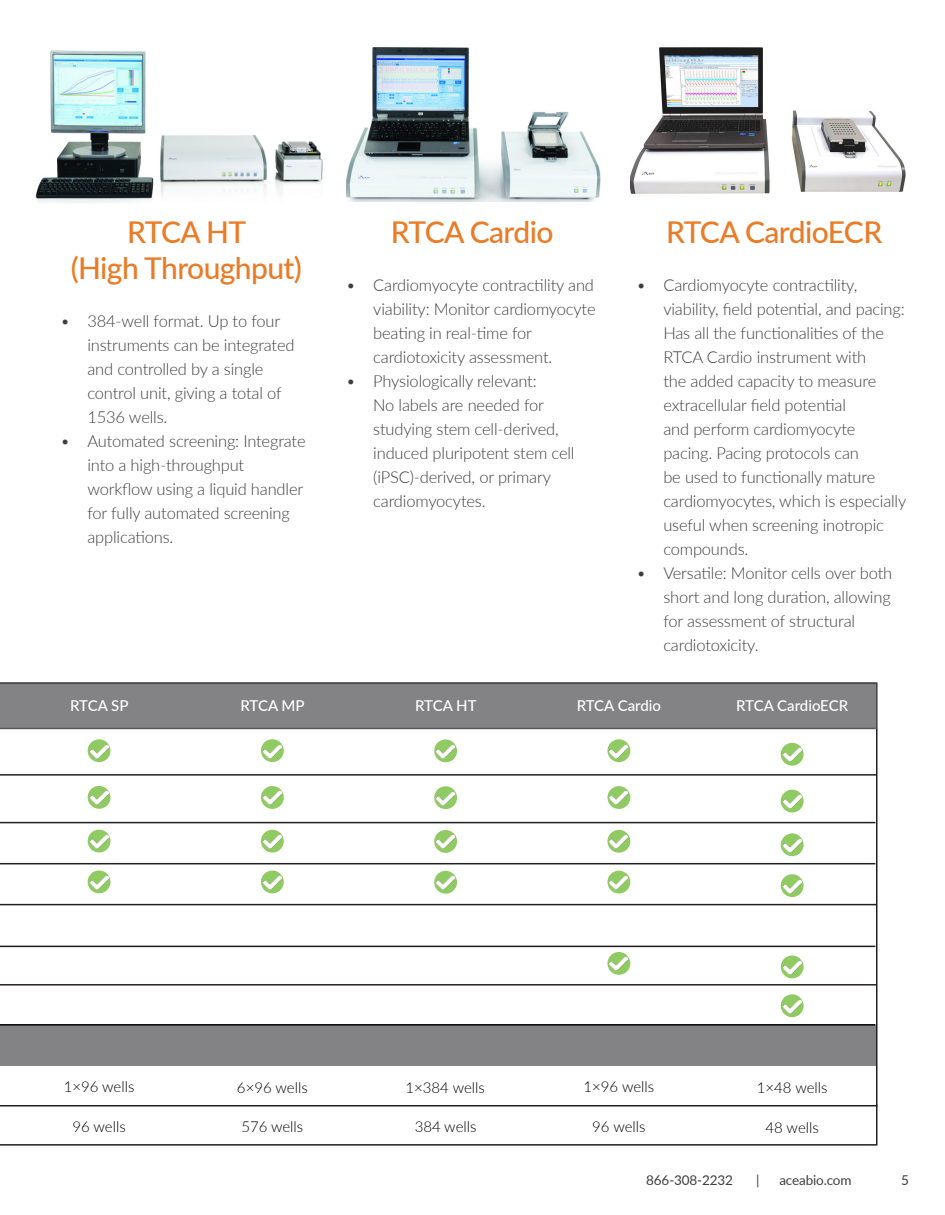
<style>
.page{position:relative;width:945px;height:1215px;background:#fff}
.page>*{position:absolute;margin:0;border:0;box-sizing:border-box;transform-origin:0 0}
.Orange_Subhead{font:500 30px "Lato";letter-spacing:-.02em;color:#ea7b27}
.t1{font:300 16.5px/24px "Lato";letter-spacing:-.01em;color:#3e3e3f}
.Lato_Reg{font:300 15px "Lato";color:#000}
.Lato_Reg-2{font:500 15px "Lato";color:#fff}
.t2{font:13.5px "Lato";letter-spacing:-.01em;color:#3e3e3f}
</style>
<div class="page">
<img style="left:35px;top:50px;width:288px;height:153px">
<img style="left:346px;top:47px;width:255px;height:154px">
<img style="left:631px;top:47px;width:275px;height:147px">
<svg style="left:0;top:683px;width:878px;height:463px"></svg>
<div style="left:0;top:683px;width:877px;height:46px;background:#838385"></div>
<hr style="left:0;top:728px;width:875px;height:1px;background:#57585a">
<hr style="left:0;top:774px;width:877px;height:2px;background:#231f20">
<hr style="left:0;top:822px;width:875px;height:1px;background:#231f20">
<hr style="left:0;top:863px;width:875px;height:1px;background:#231f20">
<hr style="left:0;top:904px;width:877px;height:1px;background:#231f20">
<hr style="left:0;top:946px;width:875px;height:1px;background:#231f20">
<hr style="left:0;top:984px;width:876px;height:2px;background:#231f20">
<hr style="left:0;top:1024px;width:875px;height:2px;background:#000">
<hr style="left:0;top:1105px;width:877px;height:2px;background:#231f20">
<div style="left:88px;top:739px;width:22px;height:23px;background:#90ca62;border-radius:50%"></div>
<img style="left:90px;top:742px;width:18px;height:18px">
<div style="left:88px;top:786px;width:22px;height:23px;background:#90ca62;border-radius:50%"></div>
<img style="left:90px;top:789px;width:18px;height:18px">
<svg style="left:88px;top:830px;width:22px;height:22px"></svg>
<img style="left:90px;top:832px;width:18px;height:19px">
<div style="left:88px;top:870px;width:22px;height:23px;background:#90ca62;border-radius:50%"></div>
<img style="left:90px;top:873px;width:18px;height:18px">
<svg style="left:261px;top:739px;width:23px;height:23px"></svg>
<img style="left:263px;top:742px;width:18px;height:18px">
<svg style="left:261px;top:786px;width:23px;height:23px"></svg>
<img style="left:263px;top:789px;width:18px;height:18px">
<svg style="left:261px;top:830px;width:23px;height:23px"></svg>
<img style="left:263px;top:833px;width:18px;height:18px">
<div style="left:261px;top:871px;width:23px;height:22px;background:#90ca62;border-radius:50%"></div>
<img style="left:263px;top:873px;width:18px;height:18px">
<svg style="left:434px;top:739px;width:23px;height:23px"></svg>
<img style="left:437px;top:742px;width:18px;height:18px">
<svg style="left:434px;top:786px;width:23px;height:23px"></svg>
<img style="left:437px;top:789px;width:18px;height:18px">
<svg style="left:434px;top:830px;width:23px;height:23px"></svg>
<img style="left:437px;top:833px;width:18px;height:18px">
<svg style="left:434px;top:871px;width:23px;height:23px"></svg>
<img style="left:437px;top:874px;width:18px;height:18px">
<svg style="left:607px;top:739px;width:23px;height:23px"></svg>
<img style="left:610px;top:742px;width:18px;height:18px">
<svg style="left:607px;top:786px;width:23px;height:23px"></svg>
<img style="left:610px;top:789px;width:18px;height:18px">
<svg style="left:607px;top:830px;width:23px;height:23px"></svg>
<img style="left:610px;top:833px;width:18px;height:18px">
<svg style="left:607px;top:871px;width:23px;height:22px"></svg>
<img style="left:610px;top:873px;width:18px;height:19px">
<svg style="left:607px;top:952px;width:23px;height:23px"></svg>
<img style="left:610px;top:955px;width:18px;height:18px">
<svg style="left:781px;top:743px;width:23px;height:23px"></svg>
<img style="left:783px;top:746px;width:18px;height:18px">
<div style="left:781px;top:790px;width:23px;height:22px;background:#90ca62;border-radius:50%"></div>
<img style="left:783px;top:792px;width:18px;height:18px">
<svg style="left:781px;top:833px;width:23px;height:23px"></svg>
<img style="left:783px;top:836px;width:18px;height:18px">
<svg style="left:781px;top:874px;width:23px;height:23px"></svg>
<img style="left:783px;top:877px;width:18px;height:18px">
<div style="left:781px;top:956px;width:23px;height:22px;background:#90ca62;border-radius:50%"></div>
<img style="left:783px;top:958px;width:18px;height:18px">
<svg style="left:781px;top:994px;width:23px;height:23px"></svg>
<img style="left:783px;top:997px;width:18px;height:18px">
<p class="Orange_Subhead" style="left:127px;top:211px;width:121px">RTCA HT</p>
<p class="Orange_Subhead" style="left:71px;top:247px;width:233px">(High Throughput)</p>
<p class="t1" style="left:87px;top:309px;width:209px;text-indent:-27px">• 384-well format. Up to four instruments can be integrated and controlled by a single control unit, giving a total of<br>1536 wells.</p>
<p class="t1" style="left:87px;top:429px;width:220px;text-indent:-27px">• Automated screening: Integrate into a high-throughput workflow using a liquid handler for fully automated screening applications.</p>
<p class="Orange_Subhead" style="left:391px;top:211px;width:164px">RTCA Cardio</p>
<p class="t1" style="left:373px;top:273px;width:224px;text-indent:-27px">• Cardiomyocyte contractility and viability: Monitor cardiomyocyte beating in real-time for cardiotoxicity assessment.</p>
<p class="t1" style="left:373px;top:369px;width:203px;text-indent:-27px">• Physiologically relevant:<br>No labels are needed for studying stem cell-derived, induced pluripotent stem cell (iPSC)-derived, or primary cardiomyocytes.</p>
<p class="Orange_Subhead" style="left:666px;top:211px;width:218px">RTCA CardioECR</p>
<p class="t1" style="left:663px;top:273px;width:245px;text-indent:-27px">• Cardiomyocyte contractility, viability, field potential, and pacing:<br>Has all the functionalities of the<br>RTCA Cardio instrument with<br>the added capacity to measure extracellular field potential<br>and perform cardiomyocyte pacing. Pacing protocols can<br>be used to functionally mature cardiomyocytes, which is especially useful when screening inotropic compounds.</p>
<p class="t1" style="left:663px;top:561px;width:230px;text-indent:-27px">• Versatile: Monitor cells over both short and long duration, allowing for assessment of structural cardiotoxicity.</p>
<p class="Lato_Reg-2" style="left:70px;top:695px;width:60px">RTCA SP</p>
<p class="Lato_Reg-2" style="left:240px;top:695px;width:66px">RTCA MP</p>
<p class="Lato_Reg-2" style="left:415px;top:695px;width:63px">RTCA HT</p>
<p class="Lato_Reg-2" style="left:577px;top:695px;width:86px">RTCA Cardio</p>
<p class="Lato_Reg-2" style="left:736px;top:694px;width:114px">RTCA CardioECR</p>
<p class="Lato_Reg" style="left:64px;top:1077px;width:72px">1×96 wells</p>
<p class="Lato_Reg" style="left:72px;top:1117px;width:55px">96 wells</p>
<p class="Lato_Reg" style="left:237px;top:1077px;width:72px">6×96 wells</p>
<p class="Lato_Reg" style="left:241px;top:1117px;width:63px">576 wells</p>
<p class="Lato_Reg" style="left:406px;top:1077px;width:81px">1×384 wells</p>
<p class="Lato_Reg" style="left:415px;top:1117px;width:63px">384 wells</p>
<p class="Lato_Reg" style="left:584px;top:1076px;width:72px">1×96 wells</p>
<p class="Lato_Reg" style="left:592px;top:1117px;width:55px">96 wells</p>
<p class="Lato_Reg" style="left:757px;top:1077px;width:72px">1×48 wells</p>
<p class="Lato_Reg" style="left:765px;top:1117px;width:55px">48 wells</p>
<p class="t2" style="left:646px;top:1170px;width:88px">866-308-2232</p>
<p class="t2" style="left:756px;top:1170px;width:5px">|</p>
<p class="t2" style="left:779px;top:1170px;width:74px">aceabio.com</p>
<p class="t2" style="left:901px;top:1170px;width:9px">5</p>
</div>
